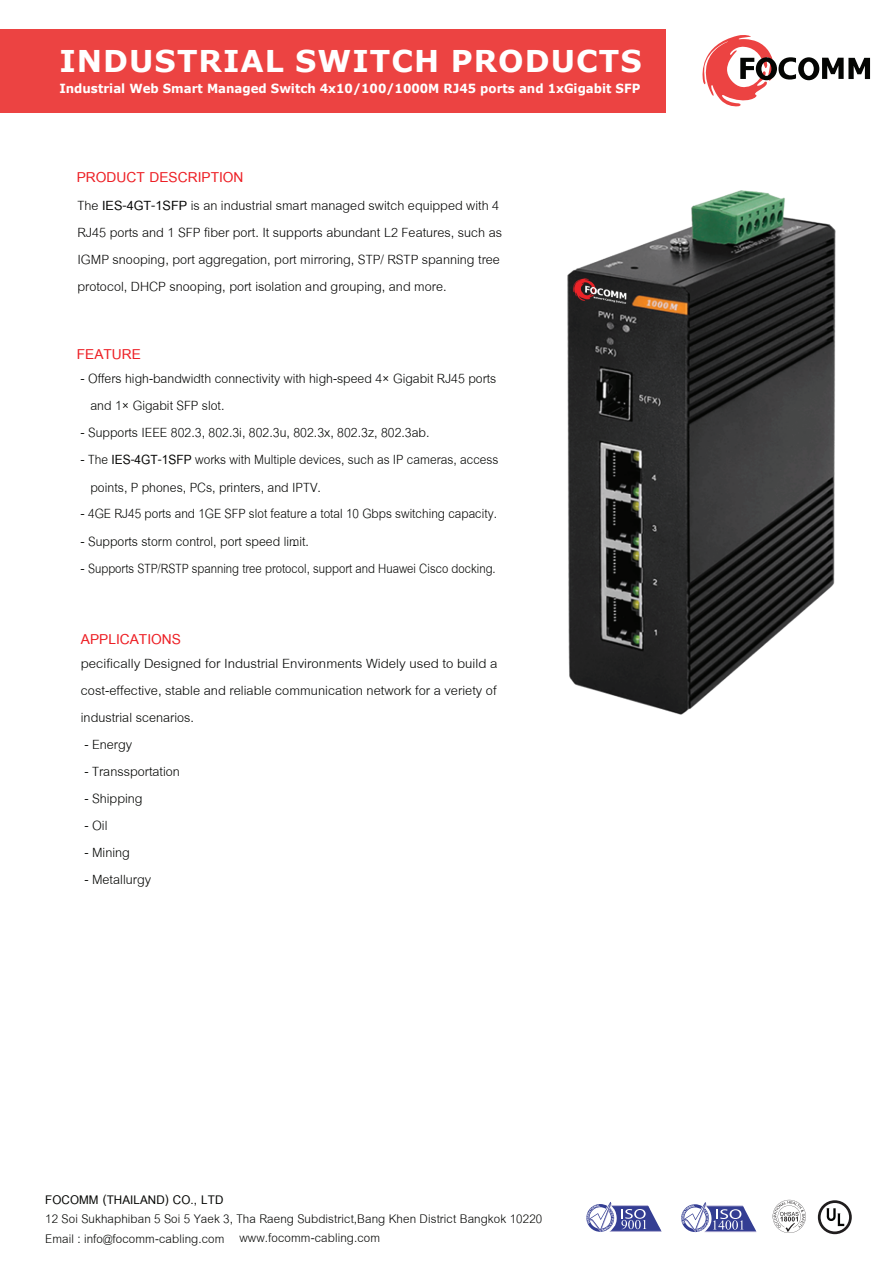
<style>
.page{position:relative;width:893px;height:1263px;background:#fff}
.page>*{position:absolute;margin:0;border:0;box-sizing:border-box;transform-origin:0 0}
.t1{font:700 30px "Verdana";letter-spacing:.035em;color:#fff}
.t2{font:700 21px "Cordia New";color:#ed1d23}
.t3{font:19.5px/27px "Cordia New";color:#040503}
.t4{font:19.5px/27px "Cordia New";color:#050504}
.t5{font:18.3px/19.5px "Cordia New";letter-spacing:.005em;color:#040503}
.t6{font:700 18.3px "Cordia New";letter-spacing:.005em;color:#040503}
.t7{font:700 12.6px "Verdana";color:#fff;scale:.94 1}
.s1{font-weight:700}
.s2{font-weight:700;color:#050504}
</style>
<div class="page">
<div style="left:0;top:29px;width:666px;height:83px;background:#ec4342"></div>
<svg style="left:586px;top:1202px;width:76px;height:30px"></svg>
<svg style="left:681px;top:1202px;width:76px;height:30px"></svg>
<svg style="left:773px;top:1200px;width:33px;height:33px"></svg>
<svg style="left:818px;top:1200px;width:34px;height:34px"></svg>
<svg style="left:702px;top:35px;width:168px;height:72px"></svg>
<img style="left:568px;top:191px;width:268px;height:524px">
<h1 class="t1" style="left:59px;top:40px;width:584px">INDUSTRIAL SWITCH PRODUCTS</h1>
<p class="t7" style="left:59px;top:79px;width:620px">Industrial Web Smart Managed Switch 4x10/100/1000M RJ45 ports and 1xGigabit SFP</p>
<p class="t2" style="left:77px;top:165px;width:168px">PRODUCT DESCRIPTION</p>
<p class="t4" style="left:77px;top:193px;width:426px">The <span class="s1">IES-4GT-1SFP</span> is an industrial smart managed switch equipped with 4<br>RJ45 ports and 1 SFP fiber port. It supports abundant L2 Features, such as IGMP snooping, port aggregation, port mirroring, STP/ RSTP spanning tree protocol, DHCP snooping, port isolation and grouping, and more.</p>
<p class="t2" style="left:77px;top:342px;width:66px">FEATURE</p>
<p class="t3" style="left:90px;top:366px;width:407px;text-indent:-10px">- Offers high-bandwidth connectivity with high-speed 4× Gigabit RJ45 ports and 1× Gigabit SFP slot.</p>
<p class="t3" style="left:80px;top:420px;width:351px">- Supports IEEE 802.3, 802.3i, 802.3u, 802.3x, 802.3z, 802.3ab.</p>
<p class="t3" style="left:90px;top:447px;width:410px;text-indent:-10px">- The <span class="s2">IES-4GT-1SFP</span> works with Multiple devices, such as IP cameras, access points, P phones, PCs, printers, and IPTV.</p>
<p class="t3" style="left:80px;top:501px;width:418px">- 4GE RJ45 ports and 1GE SFP slot feature a total 10 Gbps switching capacity.</p>
<p class="t3" style="left:80px;top:528px;width:230px">- Supports storm control, port speed limit.</p>
<p class="t3" style="left:80px;top:555px;width:417px">- Supports STP/RSTP spanning tree protocol, support and Huawei Cisco docking.</p>
<p class="t3" style="left:293px;top:532px;width:6px">-</p>
<p class="t2" style="left:81px;top:626px;width:102px">APPLICATIONS</p>
<p class="t3" style="left:81px;top:650px;width:418px;text-align:justify">pecifically Designed for Industrial Environments Widely used to build a cost-effective, stable and reliable communication network for a veriety of industrial scenarios.</p>
<p class="t3" style="left:84px;top:731px;width:49px">- Energy</p>
<p class="t3" style="left:84px;top:758px;width:97px">- Transsportation</p>
<p class="t3" style="left:84px;top:785px;width:60px">- Shipping</p>
<p class="t3" style="left:84px;top:812px;width:25px">- Oil</p>
<p class="t3" style="left:84px;top:839px;width:47px">- Mining</p>
<p class="t3" style="left:84px;top:866px;width:68px">- Metallurgy</p>
<p class="t6" style="left:45px;top:1188px;width:180px">FOCOMM (THAILAND) CO., LTD</p>
<p class="t5" style="left:45px;top:1209px;width:499px">12 Soi Sukhaphiban 5 Soi 5 Yaek 3, Tha Raeng Subdistrict,Bang Khen District Bangkok 10220<br>Email : info@focomm-cabling.com</p>
<p class="t5" style="left:239px;top:1228px;width:142px">www.focomm-cabling.com</p>
</div>
